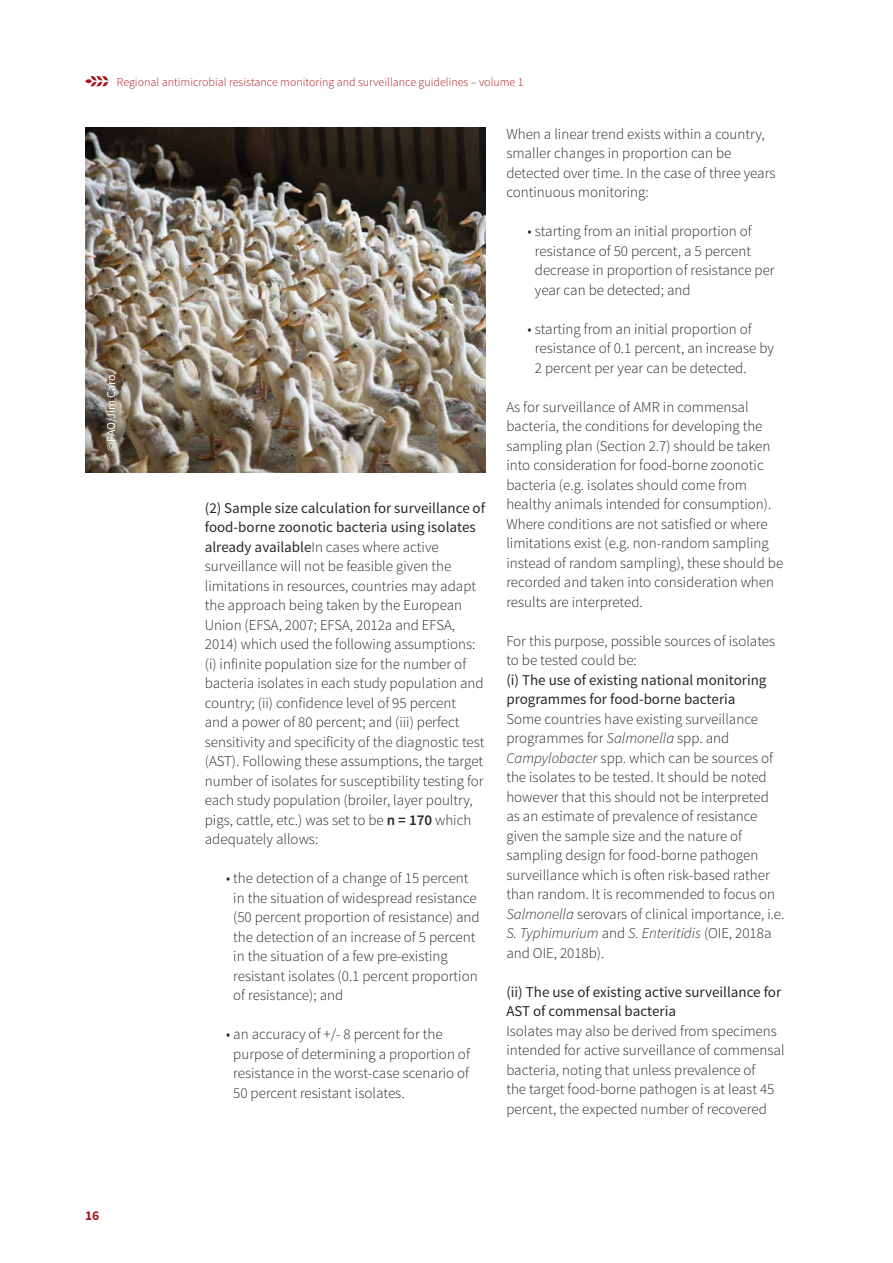
<style>
.page{position:relative;width:893px;height:1263px;background:#fff}
.page>*{position:absolute;margin:0;border:0;box-sizing:border-box;transform-origin:0 0}
.t1{font:300 15px/19.5px "Source Sans Pro";color:#292829}
.t2{font:15px/19.5px "Source Sans Pro";color:#292829}
.t3{font:700 13.5px "Source Sans Pro";color:#a81c20}
.t4{font:300 12px "Source Sans Pro";color:#a81c20}
.t5{font:12px "Source Sans Pro";color:#fff}
.s1{font-weight:400}
.s2{font-weight:600}
.s3{font-style:italic}
</style>
<div class="page">
<svg style="left:85px;top:76px;width:23px;height:10px"></svg>
<img style="left:85px;top:128px;width:400px;height:344px">
<p class="t4" style="left:117px;top:74px;width:408px">Regional antimicrobial resistance monitoring and surveillance guidelines – volume 1</p>
<p class="t5" style="left:104px;top:451px;width:78px;rotate:-90deg">©FAO/Jim Caro</p>
<p class="t3" style="left:85px;top:1207px;width:16px">16</p>
<p class="t1" style="left:205px;top:498px;width:282px"><span class="s1">(2) Sample size calculation for surveillance of food-borne zoonotic bacteria using isolates already available</span>In cases where active surveillance will not be feasible given the limitations in resources, countries may adapt the approach being taken by the European Union (EFSA, 2007; EFSA, 2012a and EFSA, 2014) which used the following assumptions: (i) infinite population size for the number of bacteria isolates in each study population and country; (ii) confidence level of 95 percent<br>and a power of 80 percent; and (iii) perfect sensitivity and specificity of the diagnostic test (AST). Following these assumptions, the target number of isolates for susceptibility testing for each study population (broiler, layer poultry, pigs, cattle, etc.) was set to be <span class="s2">n = 170</span> which adequately allows:</p>
<p class="t1" style="left:233px;top:868px;width:248px;text-indent:-7px">• the detection of a change of 15 percent in the situation of widespread resistance (50 percent proportion of resistance) and the detection of an increase of 5 percent in the situation of a few pre-existing resistant isolates (0.1 percent proportion of resistance); and</p>
<p class="t1" style="left:233px;top:1024px;width:238px;text-indent:-7px">• an accuracy of +/- 8 percent for the purpose of determining a proportion of resistance in the worst-case scenario of 50 percent resistant isolates.</p>
<p class="t1" style="left:506px;top:124px;width:271px">When a linear trend exists within a country, smaller changes in proportion can be detected over time. In the case of three years continuous monitoring:</p>
<p class="t1" style="left:535px;top:222px;width:241px;text-indent:-7px">• starting from an initial proportion of resistance of 50 percent, a 5 percent decrease in proportion of resistance per year can be detected; and</p>
<p class="t1" style="left:535px;top:319px;width:241px;text-indent:-7px">• starting from an initial proportion of resistance of 0.1 percent, an increase by<br>2 percent per year can be detected.</p>
<p class="t1" style="left:506px;top:397px;width:278px">As for surveillance of AMR in commensal bacteria, the conditions for developing the sampling plan (Section 2.7) should be taken into consideration for food-borne zoonotic bacteria (e.g. isolates should come from healthy animals intended for consumption).<br>Where conditions are not satisfied or where limitations exist (e.g. non-random sampling instead of random sampling), these should be recorded and taken into consideration when results are interpreted.</p>
<p class="t1" style="left:506px;top:631px;width:270px">For this purpose, possible sources of isolates to be tested could be:</p>
<p class="t2" style="left:506px;top:670px;width:262px">(i) The use of existing national monitoring programmes for food-borne bacteria</p>
<p class="t1" style="left:506px;top:709px;width:280px">Some countries have existing surveillance programmes for <span class="s3">Salmonella</span> spp. and <span class="s3">Campylobacter</span> spp. which can be sources of the isolates to be tested. It should be noted however that this should not be interpreted as an estimate of prevalence of resistance given the sample size and the nature of sampling design for food-borne pathogen surveillance which is often risk-based rather than random. It is recommended to focus on <span class="s3">Salmonella</span> serovars of clinical importance, i.e.<br><span class="s3">S. Typhimurium</span> and <span class="s3">S. Enteritidis</span> (OIE, 2018a and OIE, 2018b).</p>
<p class="t2" style="left:506px;top:982px;width:276px">(ii) The use of existing active surveillance for<br>AST of commensal bacteria</p>
<p class="t1" style="left:506px;top:1021px;width:280px">Isolates may also be derived from specimens intended for active surveillance of commensal bacteria, noting that unless prevalence of<br>the target food-borne pathogen is at least 45 percent, the expected number of recovered</p>
</div>
